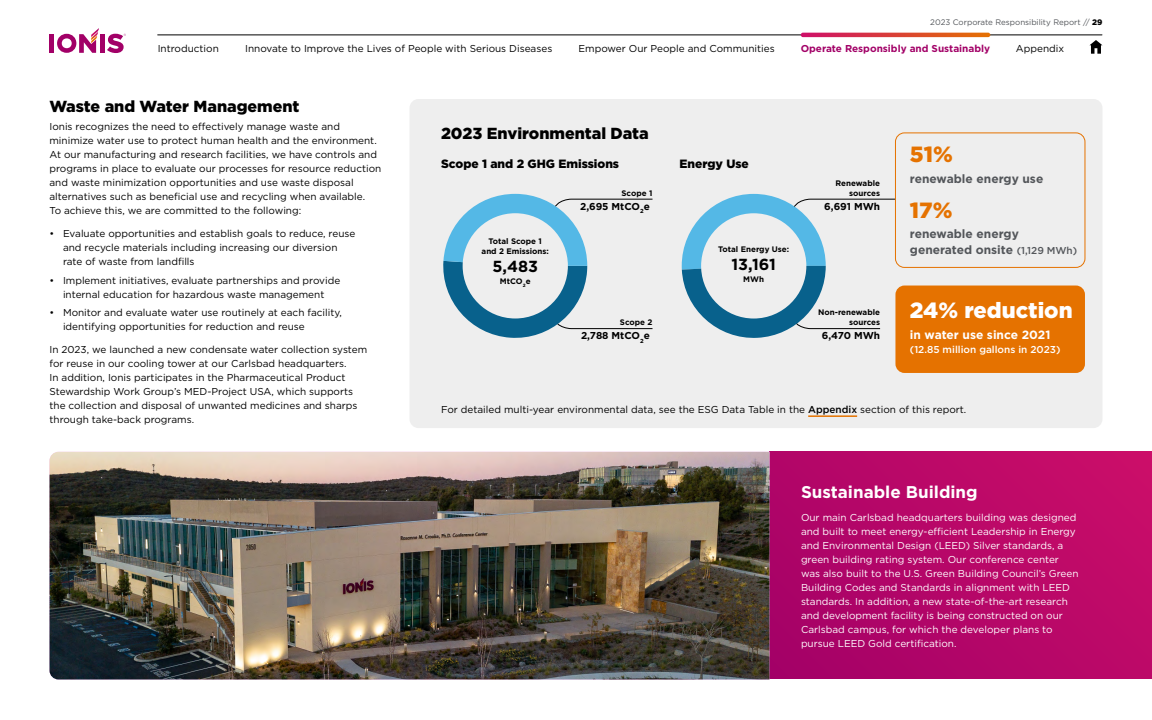
<style>
.page{position:relative;width:1152px;height:720px;background:#fff}
.page>*{position:absolute;margin:0;border:0;box-sizing:border-box;transform-origin:0 0}
.Callout{font:900 22px "Gotham";color:#fff}
.Callout-2{font:900 22px "Gotham";color:#e57200}
.Sidebar_Header{font:700 17px "Gotham";color:#fff}
.t1{font:900 16px "Gotham";color:#000}
.Divider_In_This_Section_Body{font:700 16px "Gotham";color:#000}
.Callout_Body{font:700 12px/16px "Gotham";color:#53565a}
.t2{font:900 12px "Gotham";color:#000}
.Callout_Body-2{font:700 12px "Gotham";color:#fff}
.Body{font:10px/14px "Gotham";color:#000}
.Our_Goals_H1{font:10px/14px "Gotham";color:#fff}
.Divider_In_This_Section_Body-2{font:700 10px "Gotham";letter-spacing:-.005em;color:#000}
.t3{font:700 10px "Gotham";color:#a20067}
.Callout_Body-3{font:500 10px "Gotham";color:#fff}
.Divider_In_This_Section_Body-3{font:700 8px/10px "Gotham";color:#000;text-align:center}
.t4{font:8px "Gotham";color:#53565a}
.s1{font-weight:900;color:#000}
.s2{font-weight:500;font-size:10px}
.s3{font-weight:500}
</style>
<div class="page">
<div style="left:410px;top:99px;width:692px;height:329px;background:#eee;border-radius:9px"></div>
<div style="left:895px;top:286px;width:190px;height:87px;background:#e57200;border-radius:9px"></div>
<div style="left:770px;top:452px;width:382px;height:227px;background:linear-gradient(to right,#aa0367,#c40c69)"></div>
<img style="left:50px;top:452px;width:720px;height:228px">
<hr style="left:808px;top:415px;width:49px;height:2px;background:#e57200">
<svg style="left:443px;top:194px;width:210px;height:144px"></svg>
<svg style="left:682px;top:194px;width:215px;height:146px"></svg>
<div style="left:895px;top:132px;width:190px;height:136px;border:1px solid #e57200;border-radius:9px"></div>
<hr style="left:158px;top:34px;width:944px;height:1px;background:#000">
<svg style="left:801px;top:33px;width:189px;height:4px"></svg>
<hr style="left:50px;top:34px;width:4px;height:19px;background:#a20067">
<svg style="left:57px;top:28px;width:42px;height:25px"></svg>
<div style="left:100px;top:34px;width:5px;height:19px;background:#a20067"></div>
<svg style="left:107px;top:34px;width:19px;height:19px"></svg>
<svg style="left:1089px;top:40px;width:13px;height:14px"></svg>
<p class="t4" style="left:930px;top:17px;width:174px">2023 Corporate Responsibility Report // <span class="s1">29</span></p>
<p class="Body" style="left:158px;top:41px;width:63px">Introduction</p>
<p class="Body" style="left:245px;top:41px;width:309px">Innovate to Improve the Lives of People with Serious Diseases</p>
<p class="Body" style="left:579px;top:41px;width:198px">Empower Our People and Communities</p>
<p class="Body" style="left:1016px;top:41px;width:50px">Appendix</p>
<p class="t3" style="left:801px;top:42px;width:191px">Operate Responsibly and Sustainably</p>
<h3 class="t1" style="left:50px;top:95px;width:252px">Waste and Water Management</h3>
<p class="Body" style="left:50px;top:120px;width:333px">Ionis recognizes the need to effectively manage waste and minimize water use to protect human health and the environment.<br>At our manufacturing and research facilities, we have controls and programs in place to evaluate our processes for resource reduction and waste minimization opportunities and use waste disposal alternatives such as beneficial use and recycling when available.<br>To achieve this, we are committed to the following:</p>
<p class="Body" style="left:63px;top:227px;width:294px;text-indent:-14px">• Evaluate opportunities and establish goals to reduce, reuse and recycle materials including increasing our diversion rate of waste from landfills</p>
<p class="Body" style="left:50px;top:273px;width:292px;text-align:center">• Implement initiatives, evaluate partnerships and provide internal education for hazardous waste management</p>
<p class="Body" style="left:63px;top:306px;width:280px;text-indent:-14px">• Monitor and evaluate water use routinely at each facility, identifying opportunities for reduction and reuse</p>
<p class="Body" style="left:50px;top:343px;width:319px">In 2023, we launched a new condensate water collection system for reuse in our cooling tower at our Carlsbad headquarters.<br>In addition, Ionis participates in the Pharmaceutical Product Stewardship Work Group’s MED-Project USA, which supports the collection and disposal of unwanted medicines and sharps through take-back programs.</p>
<h3 class="t1" style="left:441px;top:122px;width:209px">2023 Environmental Data</h3>
<h4 class="t2" style="left:441px;top:155px;width:180px">Scope 1 and 2 GHG Emissions</h4>
<h4 class="t2" style="left:680px;top:155px;width:71px">Energy Use</h4>
<p class="Divider_In_This_Section_Body-2" style="left:580px;top:200px;width:71px">2,695 MtCO<sub>2</sub>e</p>
<p class="Divider_In_This_Section_Body-2" style="left:824px;top:200px;width:57px">6,691 MWh</p>
<p class="Divider_In_This_Section_Body-3" style="left:622px;top:188px;width:32px">Scope 1</p>
<p class="Divider_In_This_Section_Body-3" style="left:836px;top:178px;width:46px;text-align:right">Renewable sources</p>
<p class="Divider_In_This_Section_Body-3" style="left:482px;top:236px;width:69px">Total Scope 1 and 2 Emissions:</p>
<p class="Divider_In_This_Section_Body" style="left:492px;top:256px;width:47px">5,483</p>
<p class="Divider_In_This_Section_Body-3" style="left:500px;top:276px;width:32px">MtCO<sub>2</sub>e</p>
<p class="Divider_In_This_Section_Body-3" style="left:718px;top:244px;width:72px">Total Energy Use:</p>
<p class="Divider_In_This_Section_Body" style="left:732px;top:253px;width:46px">13,161</p>
<p class="Divider_In_This_Section_Body-3" style="left:743px;top:274px;width:22px">MWh</p>
<p class="Divider_In_This_Section_Body-3" style="left:818px;top:308px;width:63px">Non-renewable</p>
<p class="Divider_In_This_Section_Body-3" style="left:620px;top:318px;width:34px">Scope 2</p>
<p class="Divider_In_This_Section_Body-3" style="left:849px;top:318px;width:32px">sources</p>
<p class="Divider_In_This_Section_Body-2" style="left:581px;top:329px;width:70px">2,788 MtCO<sub>2</sub>e</p>
<p class="Divider_In_This_Section_Body-2" style="left:822px;top:329px;width:60px">6,470 MWh</p>
<p class="Callout-2" style="left:910px;top:139px;width:44px">51%</p>
<p class="Callout_Body" style="left:910px;top:170px;width:135px">renewable energy use</p>
<p class="Callout-2" style="left:910px;top:195px;width:44px">17%</p>
<p class="Callout_Body" style="left:910px;top:226px;width:169px">renewable energy generated onsite <span class="s2">(1,129 MWh)</span></p>
<p class="Callout" style="left:910px;top:295px;width:164px">24% reduction</p>
<p class="Callout_Body-2" style="left:910px;top:326px;width:142px">in water use since 2021</p>
<p class="Callout_Body-3" style="left:910px;top:342px;width:152px">(12.85 million gallons in 2023)</p>
<p class="Body" style="left:441px;top:402px;width:527px">For detailed multi-year environmental data, see the ESG Data Table in the <span class="s3">Appendix</span> section of this report.</p>
<p class="Sidebar_Header" style="left:801px;top:481px;width:178px">Sustainable Building</p>
<p class="Our_Goals_H1" style="left:801px;top:510px;width:279px">Our main Carlsbad headquarters building was designed and built to meet energy-efficient Leadership in Energy and Environmental Design (LEED) Silver standards, a green building rating system. Our conference center was also built to the U.S. Green Building Council’s Green Building Codes and Standards in alignment with LEED standards. In addition, a new state-of-the-art research and development facility is being constructed on our Carlsbad campus, for which the developer plans to pursue LEED Gold certification.</p>
</div>
